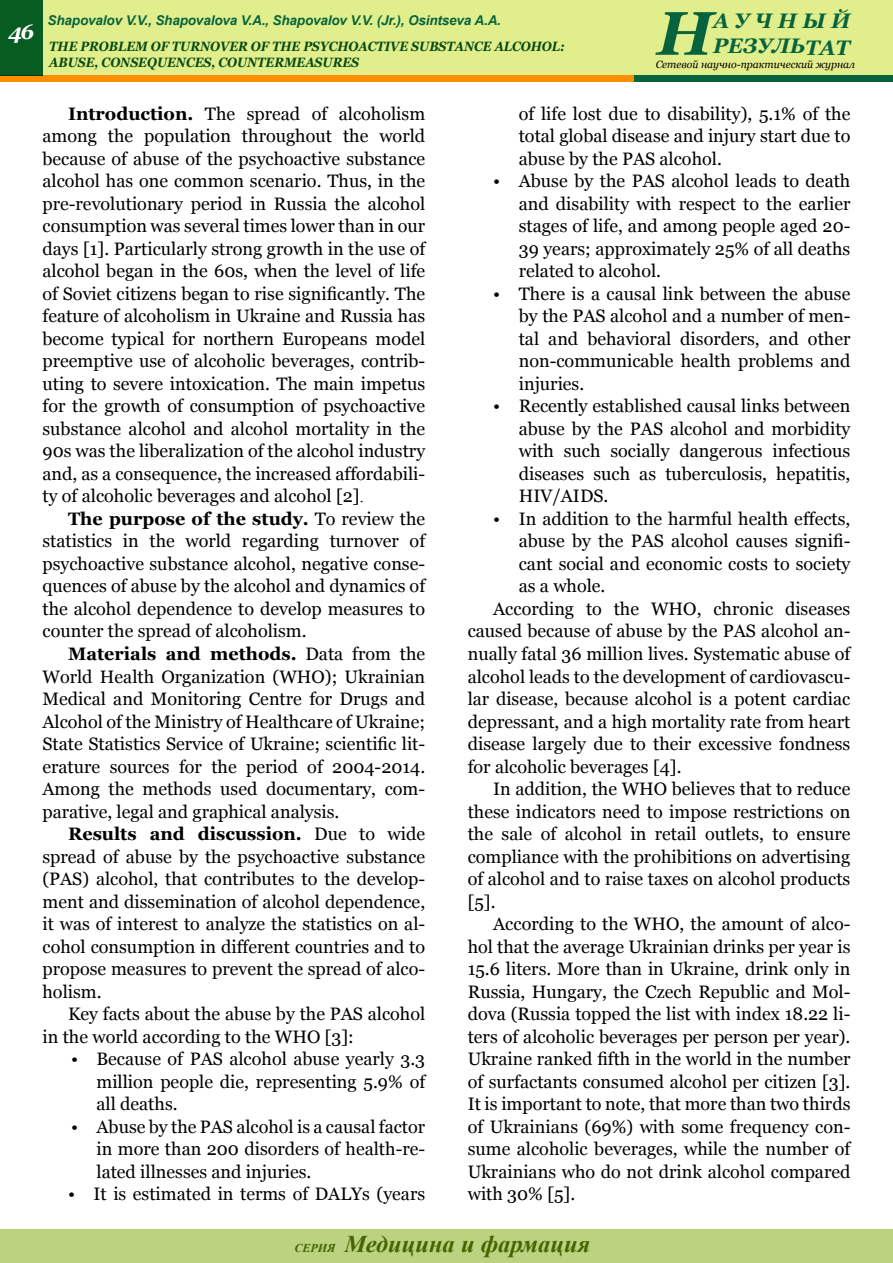
<style>
.page{position:relative;width:893px;height:1263px;background:#fff}
.page>*{position:absolute;margin:0;border:0;box-sizing:border-box;transform-origin:0 0}
.t1{font:italic 700 61.5px "Georgia";color:#07633d}
.t2{font:italic 700 24px "Times New Roman";color:#466400}
.t3{font:italic 700 21px/25.2px "Georgia";color:#07633d}
.t4{font:italic 700 21px "Georgia";color:#fff}
.t5{font:18px/22.5px "Georgia";color:#000;text-align:justify}
.t6{font:italic 700 13.5px/16.2px "Georgia";color:#074812;scale:.9 1}
.t7{font:italic 700 13.5px "Arial";letter-spacing:-.01em;color:#07633d}
.t8{font:italic 10.5px "Georgia";color:#000}
.s1{font-weight:700}
.s2{font-family:"Times New Roman"}
.s3{font-size:12px}
</style>
<div class="page">
<div style="left:0;top:1229px;width:893px;height:34px;background:#bbd380"></div>
<div style="left:0;top:0;width:893px;height:81px;background:#e0ee8c"></div>
<div style="left:0;top:75px;width:655px;height:7px;background:#ff8d00"></div>
<div style="left:0;top:0;width:43px;height:75px;background:#065c21"></div>
<div style="left:634px;top:75px;width:259px;height:7px;background:#07633d"></div>
<p class="t4" style="left:8px;top:18px;width:27px">46</p>
<p class="t7" style="left:48px;top:12px;width:455px">Shapovalov V.V., Shapovalova V.A., Shapovalov V.V. (Jr.), Osintseva A.A.</p>
<p class="t6" style="left:49px;top:38px;width:574px">THE PROBLEM OF TURNOVER OF THE PSYCHOACTIVE SUBSTANCE ALCOHOL:<br>ABUSE, CONSEQUENCES, COUNTERMEASURES</p>
<p class="t3" style="left:713px;top:8px;width:139px">АУЧНЫЙ<br>РЕЗУЛЬТАТ</p>
<h1 class="t1" style="left:657px;top:-6px;width:58px">Н</h1>
<p class="t8" style="left:655px;top:58px;width:201px">Сетевой научно-практический журнал</p>
<p class="t5" style="left:43px;top:103px;width:384px;text-indent:26px"><span class="s1">Introduction.</span> The spread of alcoholism among the population throughout the world because of abuse of the psychoactive substance alcohol has one common scenario. Thus, in the pre-revolutionary period in Russia the alcohol consumption was several times lower than in our days [1]. Particularly strong growth in the use of alcohol began in the 60s, when the level of life of Soviet citizens began to rise significantly. The feature of alcoholism in Ukraine and Russia has become typical for northern Europeans model preemptive use of alcoholic beverages, contrib&shy;uting to severe intoxication. The main impetus for the growth of consumption of psychoactive substance alcohol and alcohol mortality in the 90s was the liberalization of the alcohol industry and, as a consequence, the increased affordabili&shy;ty of alcoholic beverages and alcohol [2]<span class="s2">.</span></p>
<p class="t5" style="left:42px;top:508px;width:384px;text-indent:26px"><span class="s1">The purpose of the study.</span> To review the statistics in the world regarding turnover of psychoactive substance alcohol, negative conse&shy;quences of abuse by the alcohol and dynamics of the alcohol dependence to develop measures to counter the spread of alcoholism.</p>
<p class="t5" style="left:43px;top:643px;width:384px;text-indent:25px"><span class="s1">Materials and methods.</span> Data from the World Health Organization (WHO); Ukrainian Medical and Monitoring Centre for Drugs and Alcohol of the Ministry of Healthcare of Ukraine; State Statistics Service of Ukraine; scientific lit&shy;erature sources for the period of 2004-2014.<br>Among the methods used documentary, com&shy;parative, legal and graphical analysis.</p>
<p class="t5" style="left:43px;top:823px;width:384px;text-indent:26px"><span class="s1">Results and discussion.</span> Due to wide spread of abuse by the psychoactive substance (PAS) alcohol, that contributes to the develop&shy;ment and dissemination of alcohol dependence, it was of interest to analyze the statistics on al&shy;cohol consumption in different countries and to propose measures to prevent the spread of alco&shy;holism.</p>
<p class="t5" style="left:43px;top:1003px;width:384px;text-indent:26px">Key facts about the abuse by the PAS alcohol in the world according to the WHO [3]:</p>
<p class="t5" style="left:97px;top:1048px;width:330px;text-indent:-26px">• Because of PAS alcohol abuse yearly 3.3 million people die, representing 5.9% of all deaths.</p>
<p class="t5" style="left:97px;top:1115px;width:330px;text-indent:-26px">• Abuse by the PAS alcohol is a causal factor in more than 200 disorders of health-re&shy;lated illnesses and injuries.</p>
<p class="t5" style="left:68px;top:1183px;width:359px">• It is estimated in terms of DALYs (years</p>
<p class="t5" style="left:519px;top:103px;width:333px">of life lost due to disability), 5.1% of the total global disease and injury start due to abuse by the PAS alcohol.</p>
<p class="t5" style="left:519px;top:170px;width:333px;text-indent:-26px">• Abuse by the PAS alcohol leads to death and disability with respect to the earlier stages of life, and among people aged 20- 39 years; approximately 25% of all deaths related to alcohol.</p>
<p class="t5" style="left:519px;top:283px;width:333px;text-indent:-26px">• There is a causal link between the abuse by the PAS alcohol and a number of men&shy;tal and behavioral disorders, and other non-communicable health problems and injuries.</p>
<p class="t5" style="left:519px;top:395px;width:333px;text-indent:-26px">• Recently established causal links between abuse by the PAS alcohol and morbidity with such socially dangerous infectious diseases such as tuberculosis, hepatitis, HIV/AIDS.</p>
<p class="t5" style="left:493px;top:508px;width:359px">• In addition to the harmful health effects,</p>
<p class="t5" style="left:519px;top:530px;width:333px">abuse by the PAS alcohol causes signifi-</p>
<p class="t5" style="left:519px;top:553px;width:333px">cant social and economic costs to society</p>
<p class="t5" style="left:519px;top:575px;width:88px">as a whole.</p>
<p class="t5" style="left:493px;top:598px;width:359px">According to the WHO, chronic diseases</p>
<p class="t5" style="left:468px;top:620px;width:384px">caused because of abuse by the PAS alcohol an-</p>
<p class="t5" style="left:468px;top:643px;width:384px">nually fatal 36 million lives. Systematic abuse of</p>
<p class="t5" style="left:468px;top:665px;width:384px">alcohol leads to the development of cardiovascu-</p>
<p class="t5" style="left:468px;top:688px;width:384px">lar disease, because alcohol is a potent cardiac</p>
<p class="t5" style="left:468px;top:710px;width:384px">depressant, and a high mortality rate from heart</p>
<p class="t5" style="left:468px;top:733px;width:384px">disease largely due to their excessive fondness</p>
<p class="t5" style="left:468px;top:755px;width:215px">for alcoholic beverages [4].</p>
<p class="t5" style="left:493px;top:778px;width:359px">In addition, the WHO believes that to reduce</p>
<p class="t5" style="left:468px;top:800px;width:384px">these indicators need to impose restrictions on</p>
<p class="t5" style="left:468px;top:823px;width:384px">the sale of alcohol in retail outlets, to ensure</p>
<p class="t5" style="left:468px;top:845px;width:384px">compliance with the prohibitions on advertising</p>
<p class="t5" style="left:468px;top:868px;width:384px">of alcohol and to raise taxes on alcohol products</p>
<p class="t5" style="left:468px;top:890px;width:29px">[5].</p>
<p class="t5" style="left:493px;top:913px;width:359px">According to the WHO, the amount of alco-</p>
<p class="t5" style="left:468px;top:935px;width:384px">hol that the average Ukrainian drinks per year is</p>
<p class="t5" style="left:468px;top:958px;width:384px">15.6 liters. More than in Ukraine, drink only in</p>
<p class="t5" style="left:468px;top:980px;width:384px">Russia, Hungary, the Czech Republic and Mol-</p>
<p class="t5" style="left:468px;top:1003px;width:384px">dova (Russia topped the list with index 18.22 li-</p>
<p class="t5" style="left:468px;top:1025px;width:384px">ters of alcoholic beverages per person per year).</p>
<p class="t5" style="left:468px;top:1048px;width:384px">Ukraine ranked fifth in the world in the number</p>
<p class="t5" style="left:468px;top:1070px;width:384px">of surfactants consumed alcohol per citizen [3].</p>
<p class="t5" style="left:468px;top:1093px;width:384px">It is important to note, that more than two thirds</p>
<p class="t5" style="left:468px;top:1115px;width:384px">of Ukrainians (69%) with some frequency con-</p>
<p class="t5" style="left:468px;top:1138px;width:384px">sume alcoholic beverages, while the number of</p>
<p class="t5" style="left:468px;top:1160px;width:384px">Ukrainians who do not drink alcohol compared</p>
<p class="t5" style="left:468px;top:1183px;width:109px">with 30% [5].</p>
<h2 class="t2" style="left:294px;top:1227px;width:297px"><span class="s3">СЕРИЯ</span> Медицина и фармация</h2>
</div>
